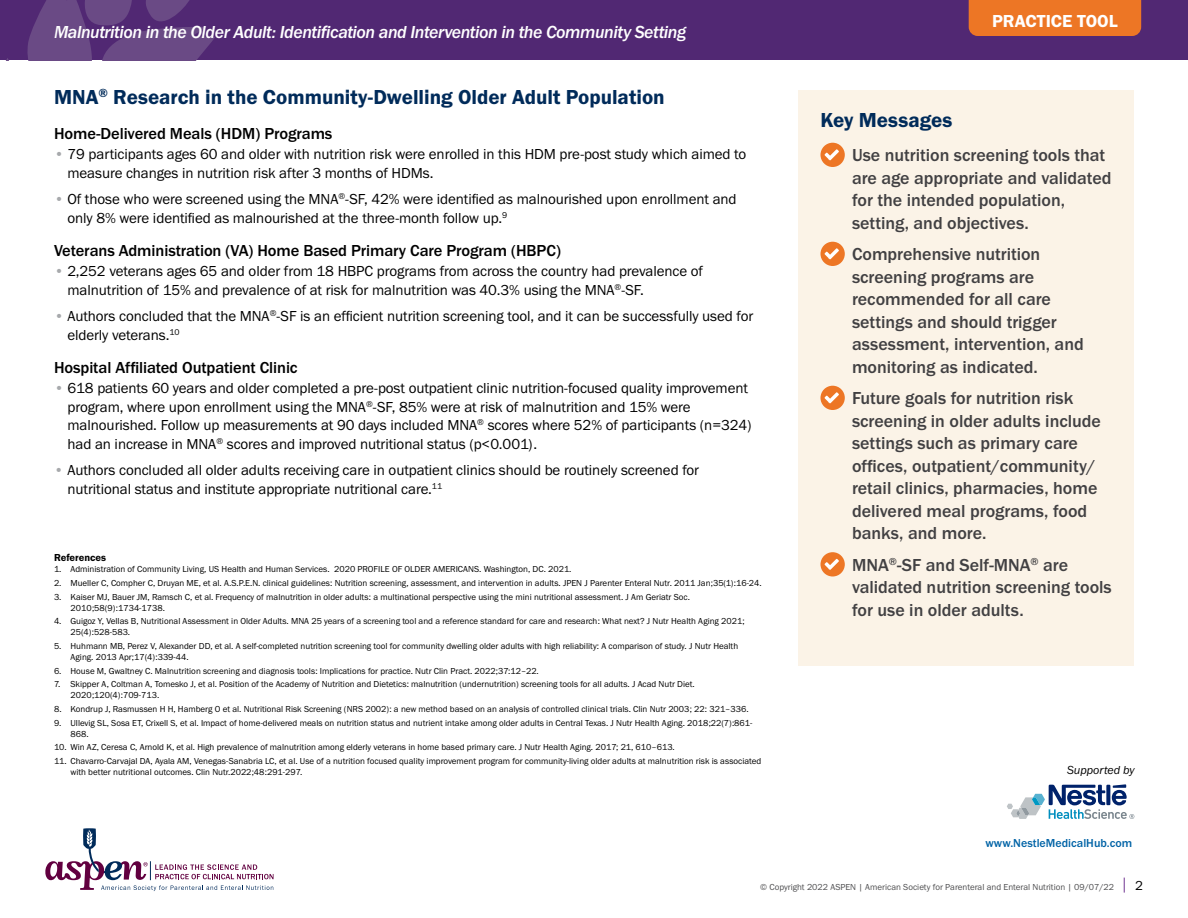
<style>
.page{position:relative;width:1188px;height:918px;background:#fff}
.page>*{position:absolute;margin:0;border:0;box-sizing:border-box;transform-origin:0 0}
.t1{font:21px "Franklin Gothic URW Dem";color:#002b5a}
.t2{font:500 18px/22.5px "Franklin Gothic URW";color:#414042}
.t3{font:18px "Franklin Gothic URW Med Ita";letter-spacing:-.025em;color:#fff}
.t4{font:18px "Franklin Gothic URW Dem";color:#fff}
.t5{font:500 16.5px "Franklin Gothic URW";letter-spacing:-.005em;color:#000}
.t6{font:15px/18.8px "Franklin Gothic URW Boo";letter-spacing:-.005em;color:#000}
.t7{font:13.5px "Franklin Gothic URW Boo";color:#000}
.t8{font:500 12px "Franklin Gothic URW";color:#0063a6}
.t9{font:12px "Franklin Gothic URW Boo Ita";color:#000}
.t10{font:10.5px "Franklin Gothic URW Dem";color:#000}
.t11{font:9px/10.8px "Franklin Gothic URW Boo";color:#000}
.t12{font:9px "Franklin Gothic URW Boo";color:#4d4d4f}
.s1{color:#a7a9ac}
</style>
<div class="page">
<svg style="left:1007px;top:784px;width:127px;height:35px"></svg>
<div style="left:798px;top:90px;width:336px;height:576px;background:#fbf3e7"></div>
<div style="left:820px;top:143px;width:25px;height:24px;background:#ed7625;border-radius:50%"></div>
<svg style="left:825px;top:149px;width:14px;height:11px"></svg>
<div style="left:820px;top:242px;width:25px;height:24px;background:#ed7625;border-radius:50%"></div>
<svg style="left:825px;top:248px;width:14px;height:11px"></svg>
<div style="left:820px;top:386px;width:25px;height:24px;background:#ed7625;border-radius:50%"></div>
<svg style="left:825px;top:392px;width:14px;height:11px"></svg>
<div style="left:820px;top:552px;width:25px;height:25px;background:#ed7625;border-radius:50%"></div>
<svg style="left:825px;top:559px;width:14px;height:11px"></svg>
<svg style="left:1124px;top:878px;width:1px;height:15px"></svg>
<svg style="left:45px;top:828px;width:229px;height:63px"></svg>
<div style="left:0;top:0;width:1188px;height:60px;background:#512873"></div>
<svg style="left:6px;top:0;width:209px;height:60px"></svg>
<div style="left:969px;top:0;width:172px;height:36px;background:#ed7625"></div>
<h2 class="t3" style="left:54px;top:21px;width:634px">Malnutrition in the Older Adult: Identification and Intervention in the Community Setting</h2>
<h1 class="t1" style="left:54px;top:84px;width:612px">MNA<sup>®</sup> Research in the Community-Dwelling Older Adult Population</h1>
<h3 class="t5" style="left:54px;top:123px;width:280px">Home-Delivered Meals (HDM) Programs</h3>
<h3 class="t6" style="left:68px;top:144px;width:680px;text-indent:-14px"><span class="s1">•</span> 79 participants ages 60 and older with nutrition risk were enrolled in this HDM pre-post study which aimed to measure changes in nutrition risk after 3 months of HDMs.</h3>
<h3 class="t6" style="left:67px;top:189px;width:671px;text-indent:-13px"><span class="s1">•</span> Of those who were screened using the MNA<sup>®</sup>-SF, 42% were identified as malnourished upon enrollment and only 8% were identified as malnourished at the three-month follow up.<sup>9</sup></h3>
<h3 class="t5" style="left:54px;top:240px;width:509px">Veterans Administration (VA) Home Based Primary Care Program (HBPC)</h3>
<h3 class="t6" style="left:68px;top:261px;width:637px;text-indent:-14px"><span class="s1">•</span> 2,252 veterans ages 65 and older from 18 HBPC programs from across the country had prevalence of malnutrition of 15% and prevalence of at risk for malnutrition was 40.3% using the MNA<sup>®</sup>-SF.</h3>
<h3 class="t6" style="left:67px;top:306px;width:687px;text-indent:-13px"><span class="s1">•</span> Authors concluded that the MNA<sup>®</sup>-SF is an efficient nutrition screening tool, and it can be successfully used for elderly veterans.<sup>10</sup></h3>
<h3 class="t5" style="left:54px;top:357px;width:245px">Hospital Affiliated Outpatient Clinic</h3>
<p class="t6" style="left:67px;top:378px;width:686px;text-indent:-13px"><span class="s1">•</span> 618 patients 60 years and older completed a pre-post outpatient clinic nutrition-focused quality improvement program, where upon enrollment using the MNA<sup>®</sup>-SF, 85% were at risk of malnutrition and 15% were malnourished. Follow up measurements at 90 days included MNA<sup>®</sup> scores where 52% of participants (n=324) had an increase in MNA<sup>®</sup> scores and improved nutritional status (p&lt;0.001).</p>
<h3 class="t6" style="left:67px;top:461px;width:633px;text-indent:-14px"><span class="s1">•</span> Authors concluded all older adults receiving care in outpatient clinics should be routinely screened for nutritional status and institute appropriate nutritional care.<sup>11</sup></h3>
<p class="t10" style="left:54px;top:551px;width:54px">References</p>
<p class="t11" style="left:54px;top:564px;width:519px">1. Administration of Community Living, US Health and Human Services. 2020 PROFILE OF OLDER AMERICANS. Washington, DC. 2021.</p>
<p class="t11" style="left:54px;top:577px;width:709px">2. Mueller C, Compher C, Druyan ME, et al. A.S.P.E.N. clinical guidelines: Nutrition screening, assessment, and intervention in adults. JPEN J Parenter Enteral Nutr. 2011 Jan;35(1):16-24.</p>
<p class="t11" style="left:70px;top:591px;width:621px;text-indent:-16px">3. Kaiser MJ, Bauer JM, Ramsch C, et al. Frequency of malnutrition in older adults: a multinational perspective using the mini nutritional assessment. J Am Geriatr Soc.<br>2010;58(9):1734-1738.</p>
<p class="t11" style="left:70px;top:616px;width:676px;text-indent:-16px">4. Guigoz Y, Vellas B, Nutritional Assessment in Older Adults. MNA 25 years of a screening tool and a reference standard for care and research: What next? J Nutr Health Aging 2021;<br>25(4):528-583.</p>
<p class="t11" style="left:70px;top:640px;width:669px;text-indent:-16px">5. Huhmann MB, Perez V, Alexander DD, et al. A self-completed nutrition screening tool for community dwelling older adults with high reliability: A comparison of study. J Nutr Health<br>Aging. 2013 Apr;17(4):339-44.</p>
<p class="t11" style="left:54px;top:665px;width:486px">6. House M, Gwaltney C. Malnutrition screening and diagnosis tools: Implications for practice. Nutr Clin Pract. 2022;37:12–22.</p>
<p class="t11" style="left:70px;top:679px;width:626px;text-indent:-16px">7. Skipper A, Coltman A, Tomesko J, et al. Position of the Academy of Nutrition and Dietetics: malnutrition (undernutrition) screening tools for all adults. J Acad Nutr Diet.<br>2020;120(4):709-713.</p>
<p class="t11" style="left:54px;top:703px;width:696px">8. Kondrup J, Rasmussen H H, Hamberg O et al. Nutritional Risk Screening (NRS 2002): a new method based on an analysis of controlled clinical trials. Clin Nutr 2003; 22: 321–336.</p>
<p class="t11" style="left:70px;top:717px;width:683px;text-indent:-16px">9. Ullevig SL, Sosa ET, Crixell S, et al. Impact of home-delivered meals on nutrition status and nutrient intake among older adults in Central Texas. J Nutr Health Aging. 2018;22(7):861-<br>868.</p>
<p class="t11" style="left:54px;top:742px;width:622px">10. Win AZ, Ceresa C, Arnold K, et al. High prevalence of malnutrition among elderly veterans in home based primary care. J Nutr Health Aging. 2017; 21, 610–613.</p>
<p class="t11" style="left:70px;top:756px;width:692px;text-indent:-16px">11. Chavarro-Carvajal DA, Ayala AM, Venegas-Sanabria LC, et al. Use of a nutrition focused quality improvement program for community-living older adults at malnutrition risk is associated with better nutritional outcomes. Clin Nutr.2022;48:291-297.</p>
<h2 class="t4" style="left:992px;top:10px;width:127px">PRACTICE TOOL</h2>
<h1 class="t1" style="left:820px;top:107px;width:133px">Key Messages</h1>
<h2 class="t2" style="left:852px;top:143px;width:261px">Use nutrition screening tools that are age appropriate and validated for the intended population, setting, and objectives.</h2>
<h2 class="t2" style="left:852px;top:242px;width:233px">Comprehensive nutrition screening programs are recommended for all care settings and should trigger assessment, intervention, and monitoring as indicated.</h2>
<h2 class="t2" style="left:852px;top:386px;width:251px">Future goals for nutrition risk screening in older adults include settings such as primary care offices, outpatient/community/ retail clinics, pharmacies, home delivered meal programs, food banks, and more.</h2>
<h2 class="t2" style="left:852px;top:553px;width:261px">MNA<sup>®</sup>-SF and Self-MNA<sup>®</sup> are validated nutrition screening tools for use in older adults.</h2>
<h3 class="t9" style="left:1067px;top:763px;width:69px">Supported by</h3>
<h3 class="t8" style="left:986px;top:835px;width:148px">www.NestleMedicalHub.com</h3>
<p class="t12" style="left:760px;top:881px;width:356px">© Copyright 2022 ASPEN | American Society for Parenteral and Enteral Nutrition | 09/07/22</p>
<h3 class="t7" style="left:1135px;top:877px;width:9px">2</h3>
</div>
